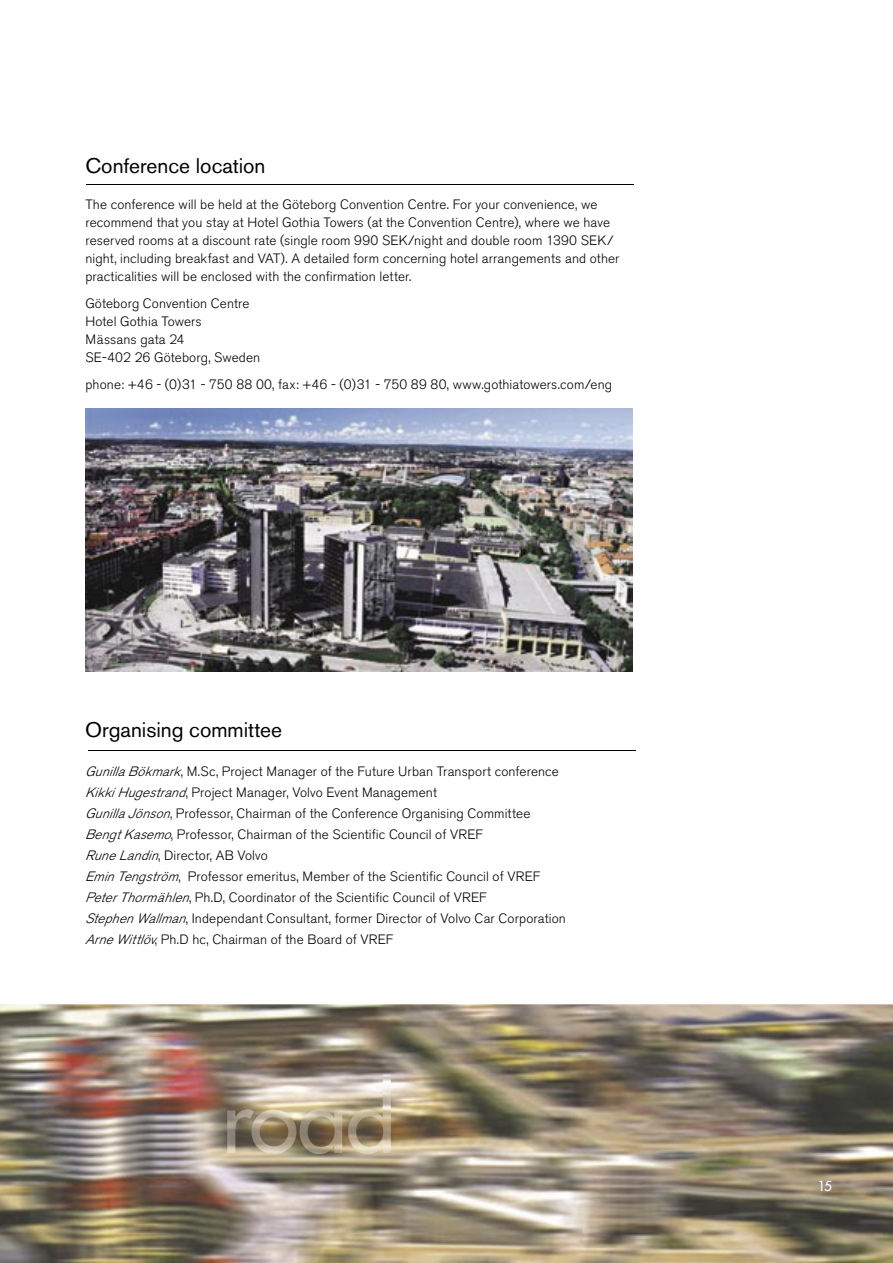
<style>
.page{position:relative;width:893px;height:1263px;background:#fff}
.page>*{position:absolute;margin:0;border:0;box-sizing:border-box;transform-origin:0 0}
.t1{font:21px "Volvo Sans";color:#000}
.t2{font:300 13.5px/21px "Volvo Sans";letter-spacing:.01em;color:#000}
.t3{font:13.5px "Futura";color:#fff}
.s1{font-style:italic}
</style>
<div class="page">
<img style="left:0;top:1004px;width:893px;height:259px">
<img style="left:227px;top:1074px;width:164px;height:80px">
<img style="left:85px;top:408px;width:547px;height:264px">
<hr style="left:88px;top:750px;width:548px;height:1px;background:#000">
<hr style="left:86px;top:184px;width:548px;height:1px;background:#000">
<h1 class="t1" style="left:85px;top:153px;width:182px">Conference location</h1>
<p class="t2" style="left:85px;top:196px;width:536px;line-height:18px">The conference will be held at the Göteborg Convention Centre. For your convenience, we recommend that you stay at Hotel Gothia Towers (at the Convention Centre), where we have reserved rooms at a discount rate (single room 990 SEK/night and double room 1390 SEK/ night, including breakfast and VAT). A detailed form concerning hotel arrangements and other practicalities will be enclosed with the confirmation letter.</p>
<p class="t2" style="left:85px;top:295px;width:176px;line-height:18px">Göteborg Convention Centre<br>Hotel Gothia Towers<br>Mässans gata 24<br>SE-402 26 Göteborg, Sweden</p>
<p class="t2" style="left:85px;top:374px;width:528px">phone: +46 - (0)31 - 750 88 00, fax: +46 - (0)31 - 750 89 80, www.gothiatowers.com/eng</p>
<h1 class="t1" style="left:85px;top:717px;width:199px">Organising committee</h1>
<p class="t2" style="left:85px;top:761px;width:482px"><span class="s1">GunillaBökmark</span>, M.Sc, Project Manager of the Future Urban Transport conference <span class="s1">KikkiHugestrand</span>, Project Manager, Volvo Event Management<br><span class="s1">GunillaJönson</span>, Professor, Chairman of the Conference Organising Committee <span class="s1">BengtKasemo</span>, Professor, Chairman of the Scientific Council of VREF<br><span class="s1">RuneLandin</span>, Director, AB Volvo<br><span class="s1">EminTengström</span>, Professor emeritus, Member of the Scientific Council of VREF <span class="s1">PeterThormählen</span>, Ph.D, Coordinator of the Scientific Council of VREF <span class="s1">StephenWallman</span>, Independant Consultant, former Director of Volvo Car Corporation <span class="s1">ArneWittlöv</span>, Ph.D hc, Chairman of the Board of VREF</p>
<p class="t3" style="left:818px;top:1177px;width:16px">15</p>
</div>
